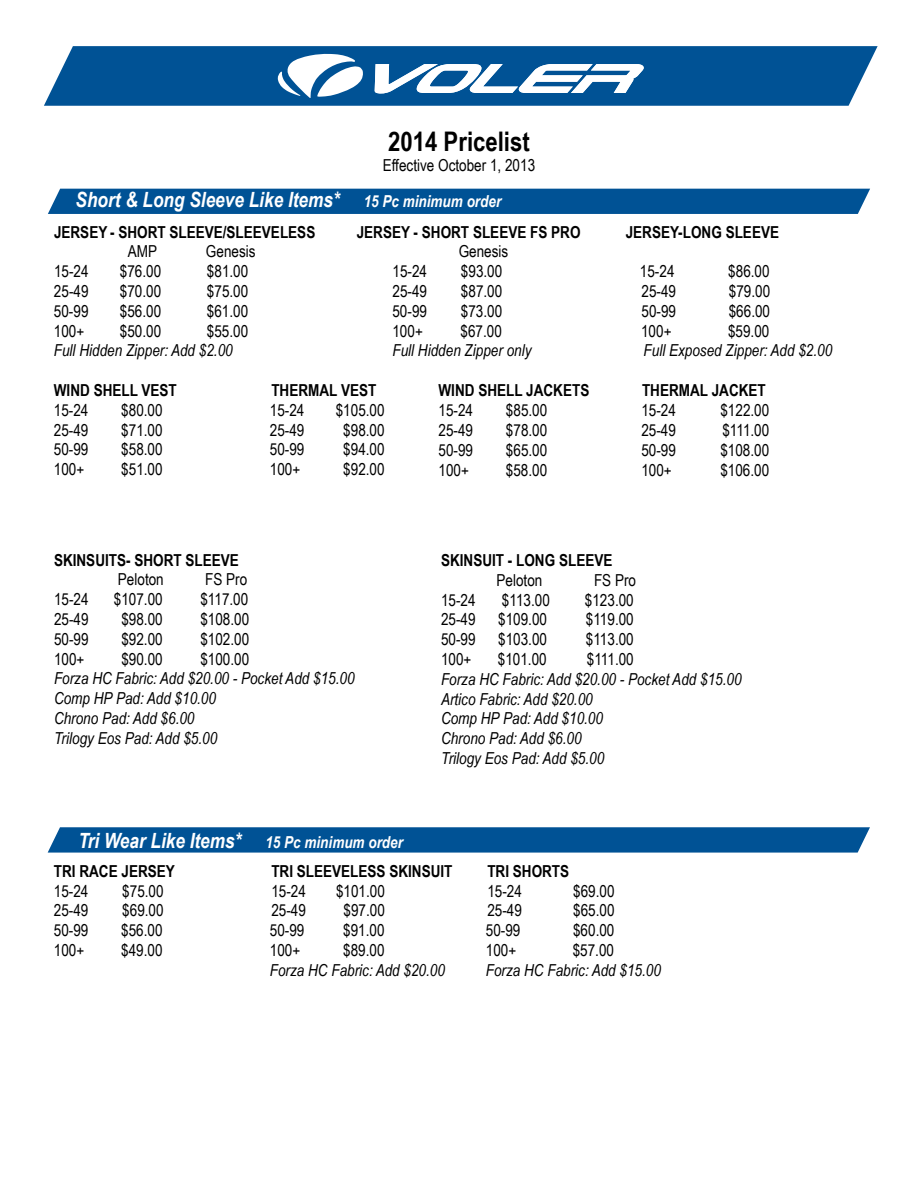
<style>
.page{position:relative;width:918px;height:1188px;background:#fff}
.page>*{position:absolute;margin:0;border:0;box-sizing:border-box;transform-origin:0 0}
.t1{font:700 27px "Arial Narrow";color:#000}
.t2{font:italic 700 21px "Arial Narrow";color:#fff}
.t3{font:16.5px "Arial Narrow";color:#000}
.t4{font:italic 16.5px/19.8px "Arial Narrow";color:#000}
.t5{font:700 16.5px "Arial Narrow";color:#000}
.s1{font-size:16.5px}
</style>
<div class="page">
<svg style="left:44px;top:46px;width:834px;height:60px;background:#0d5b9a"></svg>
<svg style="left:48px;top:827px;width:822px;height:26px;background:#0a5999"></svg>
<div style="left:48px;top:189px;width:822px;height:25px;background:#005295"></div>
<svg style="left:375px;top:64px;width:269px;height:29px"></svg>
<svg style="left:277px;top:53px;width:86px;height:45px"></svg>
<h1 class="t1" style="left:388px;top:121px;width:143px">2014 Pricelist</h1>
<p class="t3" style="left:383px;top:153px;width:154px">Effective October 1, 2013</p>
<p class="t2" style="left:76px;top:184px;width:427px">Short &amp; Long Sleeve Like Items* <span class="s1">15 Pc minimum order</span></p>
<p class="t5" style="left:54px;top:219px;width:263px">JERSEY - SHORT SLEEVE/SLEEVELESS</p>
<p class="t5" style="left:357px;top:219px;width:225px">JERSEY - SHORT SLEEVE FS PRO</p>
<p class="t5" style="left:626px;top:219px;width:155px">JERSEY-LONG SLEEVE</p>
<p class="t3" style="left:128px;top:239px;width:31px">AMP</p>
<p class="t3" style="left:206px;top:239px;width:51px">Genesis</p>
<p class="t3" style="left:459px;top:239px;width:51px">Genesis</p>
<p class="t3" style="left:54px;top:259px;width:36px">15-24</p>
<p class="t3" style="left:120px;top:259px;width:43px">$76.00</p>
<p class="t3" style="left:207px;top:259px;width:43px">$81.00</p>
<p class="t3" style="left:393px;top:259px;width:36px">15-24</p>
<p class="t3" style="left:461px;top:259px;width:43px">$93.00</p>
<p class="t3" style="left:640px;top:259px;width:36px">15-24</p>
<p class="t3" style="left:728px;top:259px;width:43px">$86.00</p>
<p class="t3" style="left:54px;top:279px;width:36px">25-49</p>
<p class="t3" style="left:120px;top:279px;width:43px">$70.00</p>
<p class="t3" style="left:207px;top:279px;width:43px">$75.00</p>
<p class="t3" style="left:392px;top:279px;width:36px">25-49</p>
<p class="t3" style="left:461px;top:279px;width:43px">$87.00</p>
<p class="t3" style="left:642px;top:279px;width:36px">25-49</p>
<p class="t3" style="left:729px;top:279px;width:43px">$79.00</p>
<p class="t3" style="left:54px;top:299px;width:36px">50-99</p>
<p class="t3" style="left:120px;top:299px;width:43px">$56.00</p>
<p class="t3" style="left:207px;top:299px;width:43px">$61.00</p>
<p class="t3" style="left:392px;top:299px;width:36px">50-99</p>
<p class="t3" style="left:461px;top:299px;width:43px">$73.00</p>
<p class="t3" style="left:642px;top:299px;width:36px">50-99</p>
<p class="t3" style="left:729px;top:299px;width:43px">$66.00</p>
<p class="t3" style="left:54px;top:319px;width:32px">100+</p>
<p class="t3" style="left:120px;top:319px;width:43px">$50.00</p>
<p class="t3" style="left:207px;top:319px;width:43px">$55.00</p>
<p class="t3" style="left:392px;top:319px;width:32px">100+</p>
<p class="t3" style="left:461px;top:319px;width:43px">$67.00</p>
<p class="t3" style="left:641px;top:319px;width:32px">100+</p>
<p class="t3" style="left:728px;top:319px;width:43px">$59.00</p>
<p class="t4" style="left:54px;top:340px;width:180px">Full Hidden Zipper: Add $2.00</p>
<p class="t4" style="left:392px;top:340px;width:141px">Full Hidden Zipper only</p>
<p class="t4" style="left:644px;top:340px;width:190px">Full Exposed Zipper: Add $2.00</p>
<p class="t5" style="left:54px;top:378px;width:125px">WIND SHELL VEST</p>
<p class="t5" style="left:271px;top:378px;width:106px">THERMAL VEST</p>
<p class="t3" style="left:54px;top:398px;width:36px">15-24</p>
<p class="t3" style="left:121px;top:398px;width:43px">$80.00</p>
<p class="t3" style="left:270px;top:398px;width:36px">15-24</p>
<p class="t3" style="left:336px;top:398px;width:50px">$105.00</p>
<p class="t3" style="left:54px;top:418px;width:36px">25-49</p>
<p class="t3" style="left:121px;top:418px;width:43px">$71.00</p>
<p class="t3" style="left:270px;top:418px;width:36px">25-49</p>
<p class="t3" style="left:343px;top:418px;width:43px">$98.00</p>
<p class="t3" style="left:54px;top:437px;width:36px">50-99</p>
<p class="t3" style="left:121px;top:437px;width:43px">$58.00</p>
<p class="t3" style="left:270px;top:437px;width:36px">50-99</p>
<p class="t3" style="left:343px;top:437px;width:43px">$94.00</p>
<p class="t3" style="left:54px;top:457px;width:32px">100+</p>
<p class="t3" style="left:121px;top:457px;width:43px">$51.00</p>
<p class="t3" style="left:270px;top:457px;width:32px">100+</p>
<p class="t3" style="left:343px;top:457px;width:43px">$92.00</p>
<p class="t5" style="left:439px;top:378px;width:152px">WIND SHELL JACKETS</p>
<p class="t5" style="left:642px;top:378px;width:125px">THERMAL JACKET</p>
<p class="t3" style="left:439px;top:398px;width:36px">15-24</p>
<p class="t3" style="left:506px;top:398px;width:43px">$85.00</p>
<p class="t3" style="left:641px;top:398px;width:36px">15-24</p>
<p class="t3" style="left:720px;top:398px;width:50px">$122.00</p>
<p class="t3" style="left:439px;top:418px;width:36px">25-49</p>
<p class="t3" style="left:506px;top:418px;width:43px">$78.00</p>
<p class="t3" style="left:641px;top:418px;width:36px">25-49</p>
<p class="t3" style="left:722px;top:418px;width:48px">$111.00</p>
<p class="t3" style="left:439px;top:438px;width:36px">50-99</p>
<p class="t3" style="left:506px;top:438px;width:43px">$65.00</p>
<p class="t3" style="left:641px;top:438px;width:36px">50-99</p>
<p class="t3" style="left:720px;top:438px;width:50px">$108.00</p>
<p class="t3" style="left:439px;top:458px;width:32px">100+</p>
<p class="t3" style="left:506px;top:458px;width:43px">$58.00</p>
<p class="t3" style="left:641px;top:458px;width:32px">100+</p>
<p class="t3" style="left:720px;top:458px;width:50px">$106.00</p>
<p class="t5" style="left:54px;top:547px;width:186px">SKINSUITS- SHORT SLEEVE</p>
<p class="t3" style="left:118px;top:567px;width:47px">Peloton</p>
<p class="t3" style="left:205px;top:567px;width:44px">FS Pro</p>
<p class="t3" style="left:54px;top:587px;width:36px">15-24</p>
<p class="t3" style="left:114px;top:587px;width:50px">$107.00</p>
<p class="t3" style="left:200px;top:587px;width:49px">$117.00</p>
<p class="t3" style="left:54px;top:607px;width:36px">25-49</p>
<p class="t3" style="left:121px;top:607px;width:43px">$98.00</p>
<p class="t3" style="left:200px;top:607px;width:50px">$108.00</p>
<p class="t3" style="left:54px;top:627px;width:36px">50-99</p>
<p class="t3" style="left:121px;top:627px;width:43px">$92.00</p>
<p class="t3" style="left:200px;top:627px;width:50px">$102.00</p>
<p class="t3" style="left:54px;top:647px;width:32px">100+</p>
<p class="t3" style="left:121px;top:647px;width:43px">$90.00</p>
<p class="t3" style="left:200px;top:647px;width:50px">$100.00</p>
<p class="t4" style="left:54px;top:668px;width:302px">Forza HC Fabric: Add $20.00 - Pocket Add $15.00<br>Comp HP Pad: Add $10.00<br>Chrono Pad: Add $6.00<br>Trilogy Eos Pad: Add $5.00</p>
<p class="t2" style="left:78px;top:824px;width:326px">Tri Wear Like Items* <span class="s1">15 Pc minimum order</span></p>
<p class="t5" style="left:441px;top:548px;width:173px">SKINSUIT - LONG SLEEVE</p>
<p class="t3" style="left:497px;top:568px;width:47px">Peloton</p>
<p class="t3" style="left:594px;top:568px;width:44px">FS Pro</p>
<p class="t3" style="left:441px;top:588px;width:36px">15-24</p>
<p class="t3" style="left:502px;top:588px;width:49px">$113.00</p>
<p class="t3" style="left:585px;top:588px;width:50px">$123.00</p>
<p class="t3" style="left:441px;top:608px;width:36px">25-49</p>
<p class="t3" style="left:498px;top:608px;width:50px">$109.00</p>
<p class="t3" style="left:586px;top:608px;width:49px">$119.00</p>
<p class="t3" style="left:441px;top:627px;width:36px">50-99</p>
<p class="t3" style="left:498px;top:627px;width:50px">$103.00</p>
<p class="t3" style="left:586px;top:627px;width:49px">$113.00</p>
<p class="t3" style="left:441px;top:647px;width:32px">100+</p>
<p class="t3" style="left:498px;top:647px;width:50px">$101.00</p>
<p class="t3" style="left:587px;top:647px;width:48px">$111.00</p>
<p class="t4" style="left:441px;top:669px;width:302px">Forza HC Fabric: Add $20.00 - Pocket Add $15.00<br>Artico Fabric: Add $20.00<br>Comp HP Pad: Add $10.00<br>Chrono Pad: Add $6.00<br>Trilogy Eos Pad: Add $5.00</p>
<p class="t5" style="left:54px;top:858px;width:123px">TRI RACE JERSEY</p>
<p class="t5" style="left:271px;top:858px;width:183px">TRI SLEEVELESS SKINSUIT</p>
<p class="t5" style="left:487px;top:858px;width:83px">TRI SHORTS</p>
<p class="t3" style="left:54px;top:879px;width:36px">15-24</p>
<p class="t3" style="left:122px;top:879px;width:43px">$75.00</p>
<p class="t3" style="left:271px;top:879px;width:36px">15-24</p>
<p class="t3" style="left:336px;top:879px;width:50px">$101.00</p>
<p class="t3" style="left:487px;top:879px;width:36px">15-24</p>
<p class="t3" style="left:573px;top:879px;width:43px">$69.00</p>
<p class="t3" style="left:54px;top:898px;width:36px">25-49</p>
<p class="t3" style="left:122px;top:898px;width:43px">$69.00</p>
<p class="t3" style="left:271px;top:898px;width:36px">25-49</p>
<p class="t3" style="left:344px;top:898px;width:43px">$97.00</p>
<p class="t3" style="left:487px;top:898px;width:36px">25-49</p>
<p class="t3" style="left:573px;top:898px;width:43px">$65.00</p>
<p class="t3" style="left:54px;top:918px;width:36px">50-99</p>
<p class="t3" style="left:121px;top:918px;width:43px">$56.00</p>
<p class="t3" style="left:270px;top:918px;width:36px">50-99</p>
<p class="t3" style="left:343px;top:918px;width:43px">$91.00</p>
<p class="t3" style="left:486px;top:918px;width:36px">50-99</p>
<p class="t3" style="left:573px;top:918px;width:43px">$60.00</p>
<p class="t3" style="left:54px;top:938px;width:32px">100+</p>
<p class="t3" style="left:121px;top:938px;width:43px">$49.00</p>
<p class="t3" style="left:270px;top:938px;width:32px">100+</p>
<p class="t3" style="left:343px;top:938px;width:43px">$89.00</p>
<p class="t3" style="left:486px;top:938px;width:32px">100+</p>
<p class="t3" style="left:573px;top:938px;width:43px">$57.00</p>
<p class="t4" style="left:270px;top:960px;width:177px">Forza HC Fabric: Add $20.00</p>
<p class="t4" style="left:486px;top:960px;width:177px">Forza HC Fabric: Add $15.00</p>
</div>
